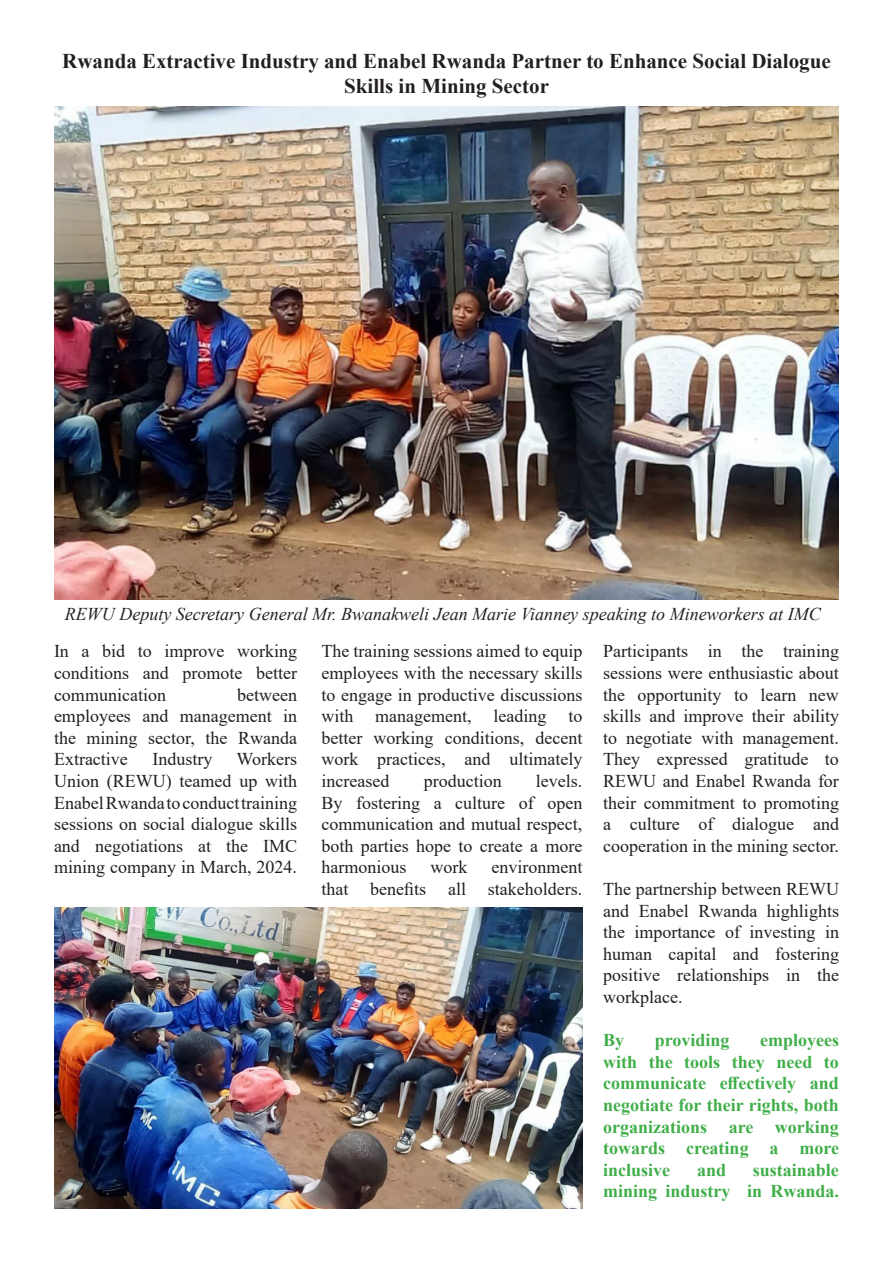
<style>
.page{position:relative;width:893px;height:1263px;background:#fff}
.page>*{position:absolute;margin:0;border:0;box-sizing:border-box;transform-origin:0 0}
.t1{font:700 21px/25.2px "Times New Roman";color:#231f20;text-align:center}
.t2{font:18px/21.6px "Times New Roman";color:#231f20;text-align:justify}
.t3{font:700 18px/21.6px "Times New Roman";color:#40ae49;text-align:justify}
.t4{font:italic 18px "Times New Roman";color:#231f20}
</style>
<div class="page">
<img style="left:54px;top:107px;width:785px;height:493px">
<img style="left:54px;top:908px;width:528px;height:301px">
<p class="t1" style="left:62px;top:48px;width:770px">Rwanda Extractive Industry and Enabel Rwanda Partner to Enhance Social Dialogue<br>Skills in Mining Sector</p>
<p class="t4" style="left:65px;top:601px;width:757px">REWU Deputy Secretary General Mr. Bwanakweli Jean Marie Vianney speaking to Mineworkers at IMC</p>
<p class="t2" style="left:54px;top:640px;width:245px">In a bid to improve working conditions and promote better communication</p>
<p class="t2" style="left:321px;top:640px;width:263px">The training sessions aimed to equip employees with the necessary skills to engage in productive discussions with management, leading to better working conditions, decent work practices, and ultimately increased</p>
<p class="t2" style="left:603px;top:640px;width:237px">Participants in the training sessions were enthusiastic about the opportunity to learn new skills and improve their ability to negotiate with management.<br>They expressed gratitude to REWU and Enabel Rwanda for their commitment to promoting a culture of dialogue and cooperation in the mining sector.</p>
<p class="t2" style="left:603px;top:877px;width:237px">The partnership between REWU and Enabel Rwanda highlights the importance of investing in human capital and fostering positive relationships in the workplace.</p>
<p class="t3" style="left:603px;top:1029px;width:23px">By</p>
<p class="t3" style="left:655px;top:1029px;width:76px">providing</p>
<p class="t2" style="left:54px;top:683px;width:245px;text-indent:183px">between employees and management in the mining sector, the Rwanda Extractive</p>
<p class="t2" style="left:54px;top:748px;width:245px;text-indent:183px">Workers Union (REWU) teamed up with Enabel Rwanda to conduct training sessions on social dialogue skills and negotiations at the IMC mining company in March, 2024.</p>
<p class="t2" style="left:152px;top:748px;width:61px">Industry</p>
<p class="t2" style="left:321px;top:769px;width:263px;text-indent:215px">levels.<br>By fostering a culture of open communication and mutual respect, both parties hope to create a more harmonious</p>
<p class="t2" style="left:424px;top:769px;width:79px">production</p>
<p class="t2" style="left:321px;top:856px;width:263px;text-align:right">environment<br>that benefits all stakeholders.</p>
<p class="t2" style="left:430px;top:856px;width:38px">work</p>
<p class="t3" style="left:603px;top:1029px;width:237px;text-indent:157px">employees with the tools they need to communicate effectively and negotiate for their rights, both organizations are working towards creating a more inclusive</p>
<p class="t3" style="left:603px;top:1158px;width:237px;text-align:right">sustainable<br>mining industry in Rwanda.</p>
<p class="t3" style="left:697px;top:1158px;width:31px">and</p>
</div>
